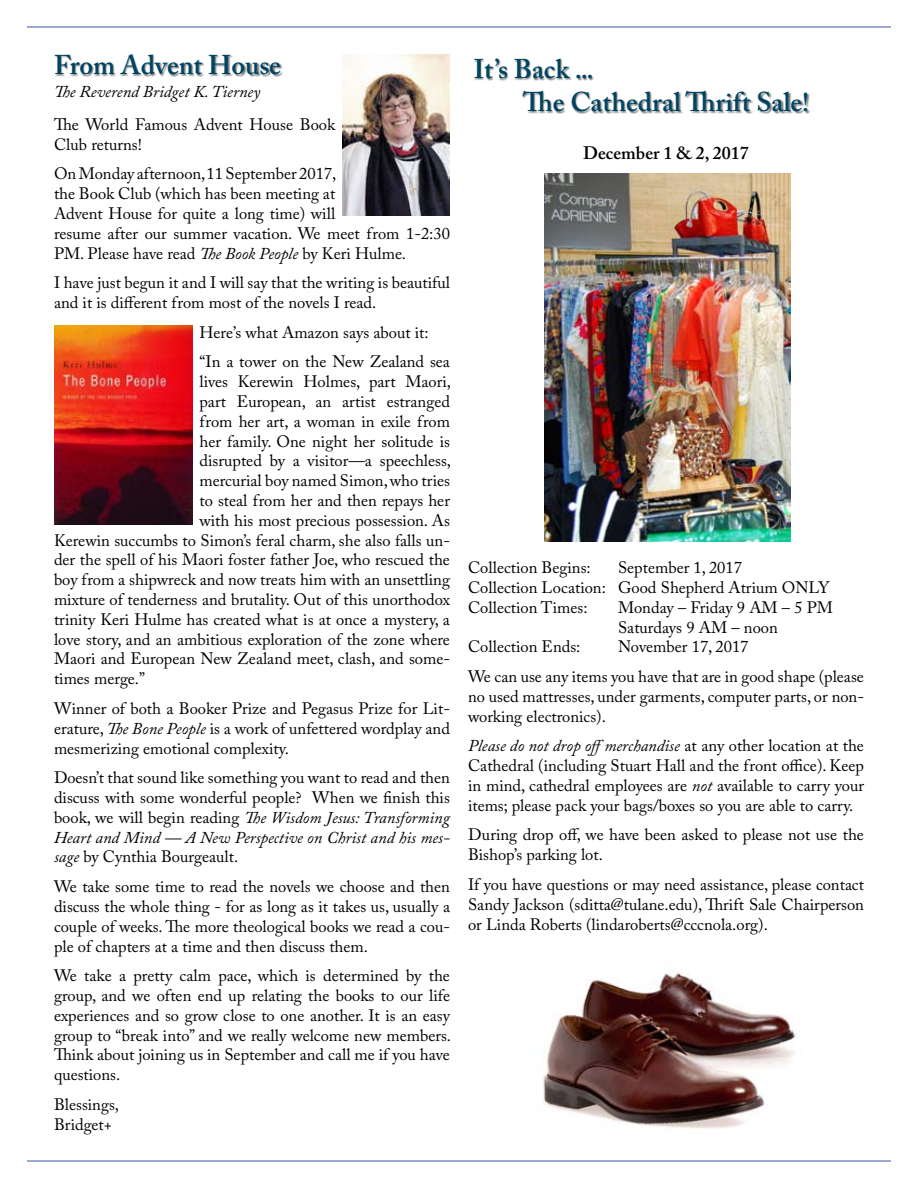
<style>
.page{position:relative;width:918px;height:1188px;background:#fff}
.page>*{position:absolute;margin:0;border:0;box-sizing:border-box;transform-origin:0 0}
.t1{font:600 27px/32.4px "Adobe Caslon Pro";color:#014462}
.t2{font:600 18px "Adobe Caslon Pro";color:#000}
.t3{font:16.5px/19.8px "Adobe Caslon Pro";color:#000}
.t4{font:italic 16.5px "Adobe Caslon Pro";color:#000}
.s1{font-style:italic}
</style>
<div class="page">
<hr style="left:27px;top:27px;width:864px;height:1px;background:#3953a4">
<hr style="left:27px;top:1161px;width:864px;height:1px;background:#3953a4">
<img style="left:342px;top:54px;width:108px;height:162px">
<div style="left:55px;top:53px;width:228px;height:24px;background:#000;opacity:.5"></div>
<img style="left:54px;top:326px;width:139px;height:198px">
<img style="left:543px;top:961px;width:253px;height:168px">
<img style="left:544px;top:173px;width:247px;height:369px">
<div style="left:474px;top:58px;width:336px;height:56px;background:#000;opacity:.5"></div>
<h1 class="t1" style="left:54px;top:48px;width:229px">From Advent House</h1>
<p class="t4" style="left:54px;top:82px;width:208px">The Reverend Bridget K. Tierney</p>
<p class="t3" style="left:54px;top:114px;width:283px">The World Famous Advent House Book<br>Club returns!</p>
<p class="t3" style="left:54px;top:164px;width:397px">On Monday afternoon, 11 September 2017,<br>the Book Club (which has been meeting at<br>Advent House for quite a long time) will<br>resume after our summer vacation. We meet from 1-2:30<br>PM. Please have read <span class="s1">The Book People</span> by Keri Hulme.</p>
<p class="t3" style="left:54px;top:273px;width:397px">I have just begun it and I will say that the writing is beautiful and it is different from most of the novels I read.</p>
<p class="t3" style="left:200px;top:317px;width:252px;line-height:29.7px">Here’s what Amazon says about it: “In a tower on the New Zealand sea</p>
<p class="t3" style="left:200px;top:372px;width:253px">lives Kerewin Holmes, part Maori,</p>
<p class="t3" style="left:200px;top:391px;width:252px">part European, an artist estranged</p>
<p class="t3" style="left:200px;top:411px;width:252px">from her art, a woman in exile from</p>
<p class="t3" style="left:200px;top:431px;width:252px">her family. One night her solitude is</p>
<p class="t3" style="left:200px;top:451px;width:253px">disrupted by a visitor—a speechless,</p>
<p class="t3" style="left:200px;top:471px;width:252px">mercurial boy named Simon, who tries</p>
<p class="t3" style="left:200px;top:490px;width:252px">to steal from her and then repays her</p>
<p class="t3" style="left:200px;top:510px;width:252px">with his most precious possession. As</p>
<p class="t3" style="left:54px;top:530px;width:398px">Kerewin succumbs to Simon’s feral charm, she also falls un-</p>
<p class="t3" style="left:54px;top:550px;width:397px">der the spell of his Maori foster father Joe, who rescued the</p>
<p class="t3" style="left:54px;top:570px;width:398px">boy from a shipwreck and now treats him with an unsettling</p>
<p class="t3" style="left:54px;top:589px;width:398px">mixture of tenderness and brutality. Out of this unorthodox</p>
<p class="t3" style="left:54px;top:609px;width:398px">trinity Keri Hulme has created what is at once a mystery, a</p>
<p class="t3" style="left:54px;top:629px;width:397px">love story, and an ambitious exploration of the zone where</p>
<p class="t3" style="left:54px;top:649px;width:398px">Maori and European New Zealand meet, clash, and some-</p>
<p class="t3" style="left:54px;top:669px;width:93px">times merge.”</p>
<p class="t3" style="left:54px;top:698px;width:398px;text-align:justify">Winner of both a Booker Prize and Pegasus Prize for Lit&shy;erature, <span class="s1">The Bone People</span> is a work of unfettered wordplay and mesmerizing emotional complexity.</p>
<p class="t3" style="left:54px;top:768px;width:398px;text-align:justify">Doesn’t that sound like something you want to read and then discuss with some wonderful people? When we finish this book, we will begin reading <span class="s1">The Wisdom Jesus: Transforming Heart and Mind — A New Perspective on Christ and his mes&shy;sage</span> by Cynthia Bourgeault.</p>
<p class="t3" style="left:54px;top:877px;width:398px;text-align:justify">We take some time to read the novels we choose and then discuss the whole thing - for as long as it takes us, usually a couple of weeks. The more theological books we read a cou&shy;ple of chapters at a time and then discuss them.</p>
<p class="t3" style="left:54px;top:966px;width:399px;text-align:justify">We take a pretty calm pace, which is determined by the group, and we often end up relating the books to our life experiences and so grow close to one another. It is an easy group to “break into” and we really welcome new members.<br>Think about joining us in September and call me if you have questions.</p>
<p class="t3" style="left:54px;top:1094px;width:67px">Blessings,<br>Bridget+</p>
<h1 class="t1" style="left:523px;top:53px;width:288px;text-indent:-49px">It’s Back ...<br>The Cathedral Thrift Sale!</h1>
<p class="t2" style="left:583px;top:142px;width:167px">December 1 &amp; 2, 2017</p>
<p class="t3" style="left:468px;top:558px;width:124px">Collection Begins:</p>
<p class="t3" style="left:468px;top:558px;width:363px;text-indent:150px">September 1, 2017<br>Collection Location: Good Shepherd Atrium ONLY<br>Collection Times:</p>
<p class="t3" style="left:618px;top:597px;width:217px">Monday – Friday 9 AM – 5 PM<br>Saturdays 9 AM – noon</p>
<p class="t3" style="left:468px;top:632px;width:397px;line-height:29.7px;text-indent:150px">November 17, 2017<br>We can use any items you have that are in good shape (please</p>
<p class="t3" style="left:468px;top:686px;width:398px">no used mattresses, under garments, computer parts, or non&shy;working electronics).</p>
<p class="t3" style="left:468px;top:736px;width:398px;text-align:justify"><span class="s1">Please do not drop offmerchandise</span> at any other location at the Cathedral (including Stuart Hall and the front office). Keep in mind, cathedral employees are <span class="s1">not</span> available to carry your items; please pack your bags/boxes so you are able to carry.</p>
<p class="t3" style="left:468px;top:825px;width:397px">During drop off, we have been asked to please not use the<br>Bishop’s parking lot.</p>
<p class="t3" style="left:468px;top:874px;width:398px;text-align:justify">If you have questions or may need assistance, please contact Sandy Jackson (sditta@tulane.edu), Thrift Sale Chairperson or Linda Roberts (lindaroberts@cccnola.org).</p>
<p class="t3" style="left:468px;top:637px;width:114px">Collection Ends:</p>
</div>
